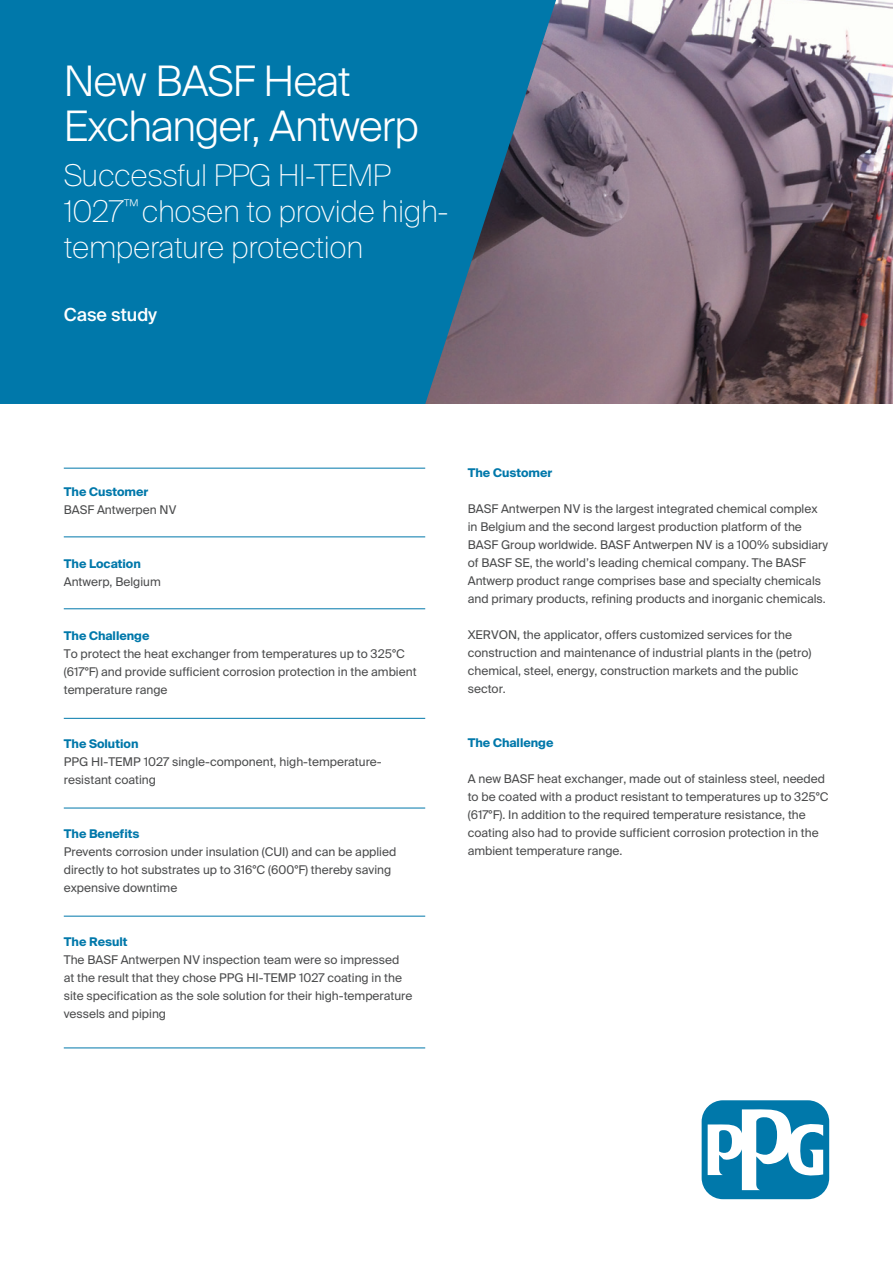
<style>
.page{position:relative;width:893px;height:1263px;background:#fff}
.page>*{position:absolute;margin:0;border:0;box-sizing:border-box;transform-origin:0 0}
.t1{font:300 42px/45px "Suisse Intl";letter-spacing:-.015em;color:#fff}
.t2{font:100 30px/36px "Suisse Intl";letter-spacing:-.01em;color:#fff}
.t3{font:500 18px "Suisse Intl";color:#fff}
.t4{font:12px/18px "Suisse Intl";color:#4b4c4d}
.t5{font:700 12px "Suisse Intl";color:#0078aa}
</style>
<div class="page">
<div style="left:702px;top:1100px;width:127px;height:99px;background:#0078aa;border-radius:21px"></div>
<svg style="left:708px;top:1109px;width:115px;height:81px"></svg>
<hr style="left:64px;top:536px;width:361px;height:1px;background:#0078aa">
<hr style="left:64px;top:468px;width:361px;height:1px;background:#0078aa">
<hr style="left:64px;top:608px;width:361px;height:1px;background:#0078aa">
<hr style="left:64px;top:718px;width:361px;height:1px;background:#0078aa">
<hr style="left:64px;top:808px;width:361px;height:1px;background:#0078aa">
<hr style="left:64px;top:916px;width:361px;height:1px;background:#0078aa">
<hr style="left:64px;top:1047px;width:361px;height:1px;background:#0078aa">
<img style="left:556px;top:0;width:337px;height:404px">
<svg style="left:0;top:0;width:556px;height:404px;background:#0d75a3"></svg>
<p class="t1" style="left:64px;top:59px;width:356px">New BASF Heat<br>Exchanger, Antwerp</p>
<p class="t2" style="left:64px;top:158px;width:386px">Successful PPG HI-TEMP<br>1027<sup>™</sup> chosen to provide high&shy;temperature protection</p>
<p class="t3" style="left:64px;top:304px;width:95px">Case study</p>
<p class="t5" style="left:64px;top:485px;width:86px">The Customer</p>
<p class="t4" style="left:64px;top:501px;width:114px">BASF Antwerpen NV</p>
<p class="t5" style="left:64px;top:557px;width:79px">The Location</p>
<p class="t4" style="left:64px;top:573px;width:99px">Antwerp, Belgium</p>
<p class="t5" style="left:64px;top:629px;width:87px">The Challenge</p>
<p class="t4" style="left:64px;top:645px;width:354px">To protect the heat exchanger from temperatures up to 325°C (617°F) and provide sufficient corrosion protection in the ambient temperature range</p>
<p class="t5" style="left:64px;top:737px;width:76px">The Solution</p>
<p class="t4" style="left:64px;top:753px;width:319px">PPG HI-TEMP 1027 single-component, high-temperature&shy;resistant coating</p>
<p class="t5" style="left:64px;top:827px;width:77px">The Benefits</p>
<p class="t4" style="left:64px;top:843px;width:334px">Prevents corrosion under insulation (CUI) and can be applied directly to hot substrates up to 316°C (600°F) thereby saving expensive downtime</p>
<p class="t5" style="left:64px;top:935px;width:65px">The Result</p>
<p class="t4" style="left:64px;top:951px;width:350px">The BASF Antwerpen NV inspection team were so impressed at the result that they chose PPG HI-TEMP 1027 coating in the site specification as the sole solution for their high-temperature vessels and piping</p>
<p class="t5" style="left:468px;top:466px;width:86px">The Customer</p>
<p class="t4" style="left:468px;top:500px;width:362px">BASF Antwerpen NV is the largest integrated chemical complex in Belgium and the second largest production platform of the BASF Group worldwide. BASF Antwerpen NV is a 100% subsidiary of BASF SE, the world’s leading chemical company. The BASF Antwerp product range comprises base and specialty chemicals and primary products, refining products and inorganic chemicals.</p>
<p class="t4" style="left:468px;top:626px;width:345px">XERVON, the applicator, offers customized services for the construction and maintenance of industrial plants in the (petro) chemical, steel, energy, construction markets and the public sector.</p>
<p class="t5" style="left:468px;top:736px;width:87px">The Challenge</p>
<p class="t4" style="left:468px;top:770px;width:362px">A new BASF heat exchanger, made out of stainless steel, needed to be coated with a product resistant to temperatures up to 325°C (617°F). In addition to the required temperature resistance, the coating also had to provide sufficient corrosion protection in the ambient temperature range.</p>
</div>
